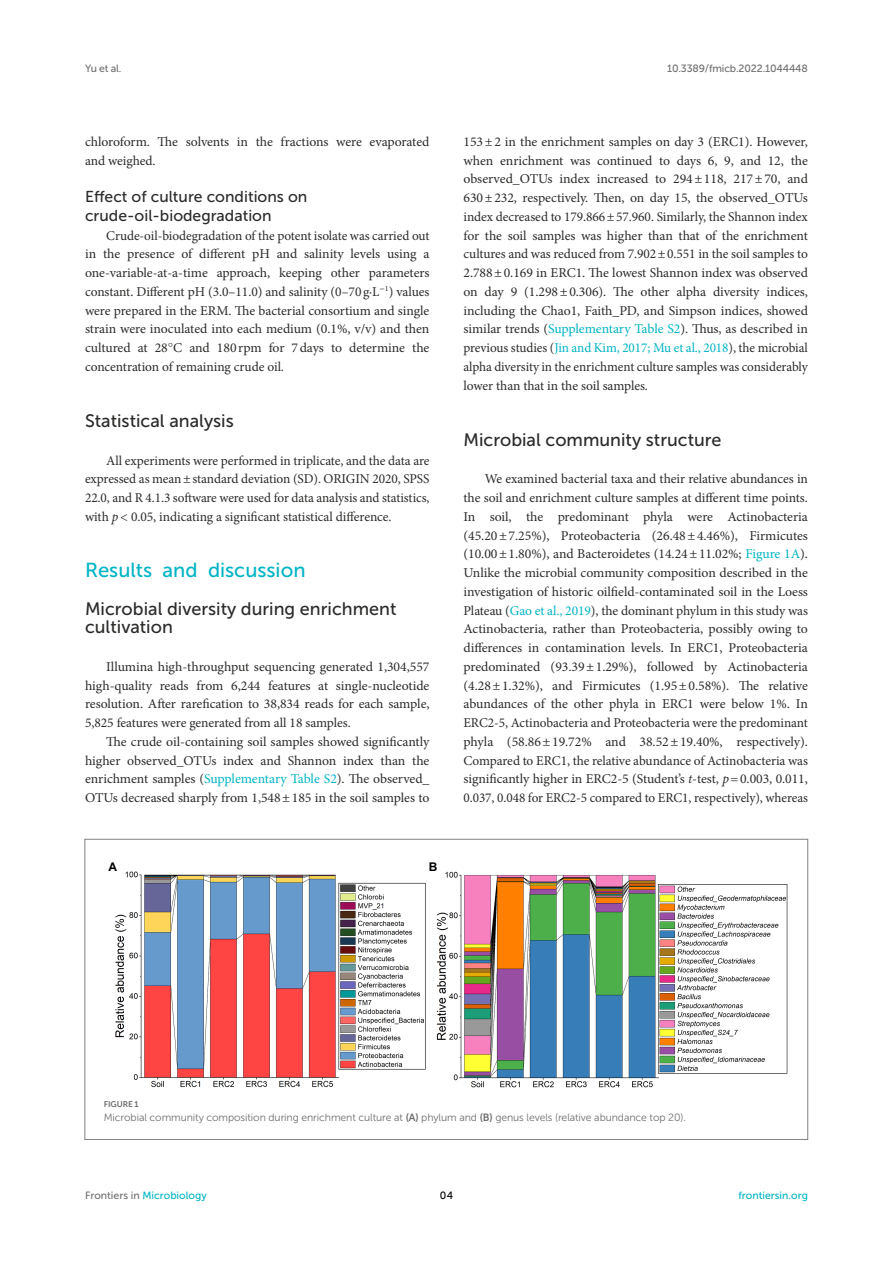
<style>
.page{position:relative;width:893px;height:1263px;background:#fff}
.page>*{position:absolute;margin:0;border:0;box-sizing:border-box;transform-origin:0 0}
.HEAD_1{font:20.25px "Museo Sans 500";color:#00b4c4}
.HEAD_2{font:18px "Museo Sans 500";color:#2b2b2a}
.HEAD_2_after_HEAD_1{font:18px/18.8px "Museo Sans 500";color:#2b2b2a}
.HEAD_3{font:15.75px/18.8px "Museo Sans 500";color:#2b2b2a}
.TEXT_FLUSH{font:13.5px/18.8px "Minion Pro";letter-spacing:-.005em;color:#2b2b2a;text-align:justify}
.TEXT{font:13.5px/18.8px "Minion Pro";letter-spacing:-.005em;color:#2b2b2a;text-align:justify}
.t1{font:700 12px "Arial";color:#000}
.FIG_LEG{font:10.5px "Museo Sans 300";letter-spacing:-.01em;color:#706f70}
.t2{font:10.5px "Museo Sans 500";color:#00b4c4}
.t3{font:10.5px "Museo Sans 500";letter-spacing:-.015em;color:#706f70}
.t4{font:10.5px "Museo Sans 500";color:#000}
.FIG_HD{font:8.25px "Museo Sans 700";letter-spacing:-.01em;color:#706f70}
.s1{font-family:"STIX"}
.s2{font-style:italic}
.s3{color:#00b4c4}
.s4{font-family:"Museo Sans 700"}
.s5{color:#706f70}
</style>
<div class="page">
<img style="left:115px;top:871px;width:673px;height:217px">
<p class="t3" style="left:85px;top:63px;width:38px">Yu et al.</p>
<p class="t3" style="left:667px;top:63px;width:142px">10.3389/fmicb.2022.1044448</p>
<p class="TEXT_FLUSH" style="left:85px;top:132px;width:346px">chloroform. The solvents in the fractions were evaporated and weighed.</p>
<p class="HEAD_3" style="left:85px;top:187px;width:224px">Effect of culture conditions on crude-oil-biodegradation</p>
<p class="TEXT_FLUSH" style="left:85px;top:226px;width:346px;text-indent:21px">Crude-oil-biodegradation of the potent isolate was carried out in the presence of different pH and salinity levels using a one-variable-at-a-time approach, keeping other parameters constant. Different pH (3.0–11.0) and salinity (0–70g·L<sup>−</sup><sup>1</sup>) values were prepared in the ERM. The bacterial consortium and single strain were inoculated into each medium (0.1%, v/v) and then cultured at 28<span class="s1">°</span>C and 180rpm for 7days to determine the concentration of remaining crude oil.</p>
<p class="HEAD_2" style="left:85px;top:411px;width:150px">Statistical analysis</p>
<p class="TEXT_FLUSH" style="left:85px;top:451px;width:346px;text-indent:21px">All experiments were performed in triplicate, and the data are expressed as mean±standard deviation (SD). ORIGIN 2020, SPSS 22.0, and R 4.1.3 software were used for data analysis and statistics, with <span class="s2">p&lt;</span> 0.05, indicating a significant statistical difference.</p>
<p class="HEAD_1" style="left:85px;top:559px;width:222px">Results and discussion</p>
<p class="HEAD_2_after_HEAD_1" style="left:85px;top:599px;width:313px">Microbial diversity during enrichment cultivation</p>
<p class="TEXT_FLUSH" style="left:85px;top:657px;width:346px;text-indent:21px">Illumina high-throughput sequencing generated 1,304,557 high-quality reads from 6,244 features at single-nucleotide resolution. After rarefication to 38,834 reads for each sample, 5,825 features were generated from all 18 samples.</p>
<p class="TEXT" style="left:85px;top:732px;width:346px;text-indent:21px">The crude oil-containing soil samples showed significantly higher observed_OTUs index and Shannon index than the enrichment samples (<span class="s3">Supplementary Table S2</span>). The observed_ OTUs decreased sharply from 1,548±185 in the soil samples to</p>
<p class="t1" style="left:108px;top:858px;width:10px">A</p>
<p class="t1" style="left:429px;top:858px;width:10px">B</p>
<p class="TEXT" style="left:463px;top:132px;width:346px">153±2 in the enrichment samples on day 3 (ERC1). However, when enrichment was continued to days 6, 9, and 12, the observed_OTUs index increased to 294±118, 217±70, and 630±232, respectively. Then, on day 15, the observed_OTUs index decreased to 179.866±57.960. Similarly, the Shannon index for the soil samples was higher than that of the enrichment cultures and was reduced from 7.902±0.551 in the soil samples to 2.788±0.169 in ERC1. The lowest Shannon index was observed on day 9 (1.298±0.306). The other alpha diversity indices, including the Chao1, Faith_PD, and Simpson indices, showed similar trends (<span class="s3">Supplementary Table S2</span>). Thus, as described in previous studies (<span class="s3">Jin and Kim, 2017; Mu et al., 2018</span>), the microbial alpha diversity in the enrichment culture samples was considerably lower than that in the soil samples.</p>
<p class="HEAD_2" style="left:463px;top:430px;width:260px">Microbial community structure</p>
<p class="TEXT_FLUSH" style="left:463px;top:470px;width:346px;text-indent:21px">We examined bacterial taxa and their relative abundances in the soil and enrichment culture samples at different time points.<br>In soil, the predominant phyla were Actinobacteria (45.20±7.25%), Proteobacteria (26.48±4.46%), Firmicutes (10.00±1.80%), and Bacteroidetes (14.24±11.02%; <span class="s3">Figure 1A</span>).<br>Unlike the microbial community composition described in the investigation of historic oilfield-contaminated soil in the Loess Plateau (<span class="s3">Gao et al., 2019</span>), the dominant phylum in this study was Actinobacteria, rather than Proteobacteria, possibly owing to differences in contamination levels. In ERC1, Proteobacteria predominated (93.39±1.29%), followed by Actinobacteria (4.28±1.32%), and Firmicutes (1.95±0.58%). The relative abundances of the other phyla in ERC1 were below 1%. In ERC2-5, Actinobacteria and Proteobacteria were the predominant phyla (58.86±19.72% and 38.52±19.40%, respectively).<br>Compared to ERC1, the relative abundance of Actinobacteria was significantly higher in ERC2-5 (Student’s <span class="s2">t</span>-test, <span class="s2">p</span>=0.003, 0.011, 0.037, 0.048 for ERC2-5 compared to ERC1, respectively), whereas</p>
<p class="FIG_HD" style="left:104px;top:1099px;width:37px">FIGURE 1</p>
<p class="FIG_LEG" style="left:104px;top:1111px;width:584px">Microbial community composition during enrichment culture at <span class="s4">(A)</span> phylum and <span class="s4">(B)</span> genus levels (relative abundance top 20).</p>
<p class="t2" style="left:85px;top:1190px;width:123px"><span class="s5">Frontiers in</span> Microbiology</p>
<p class="t4" style="left:440px;top:1190px;width:15px">04</p>
<p class="t2" style="left:738px;top:1190px;width:71px">frontiersin.org</p>
</div>
